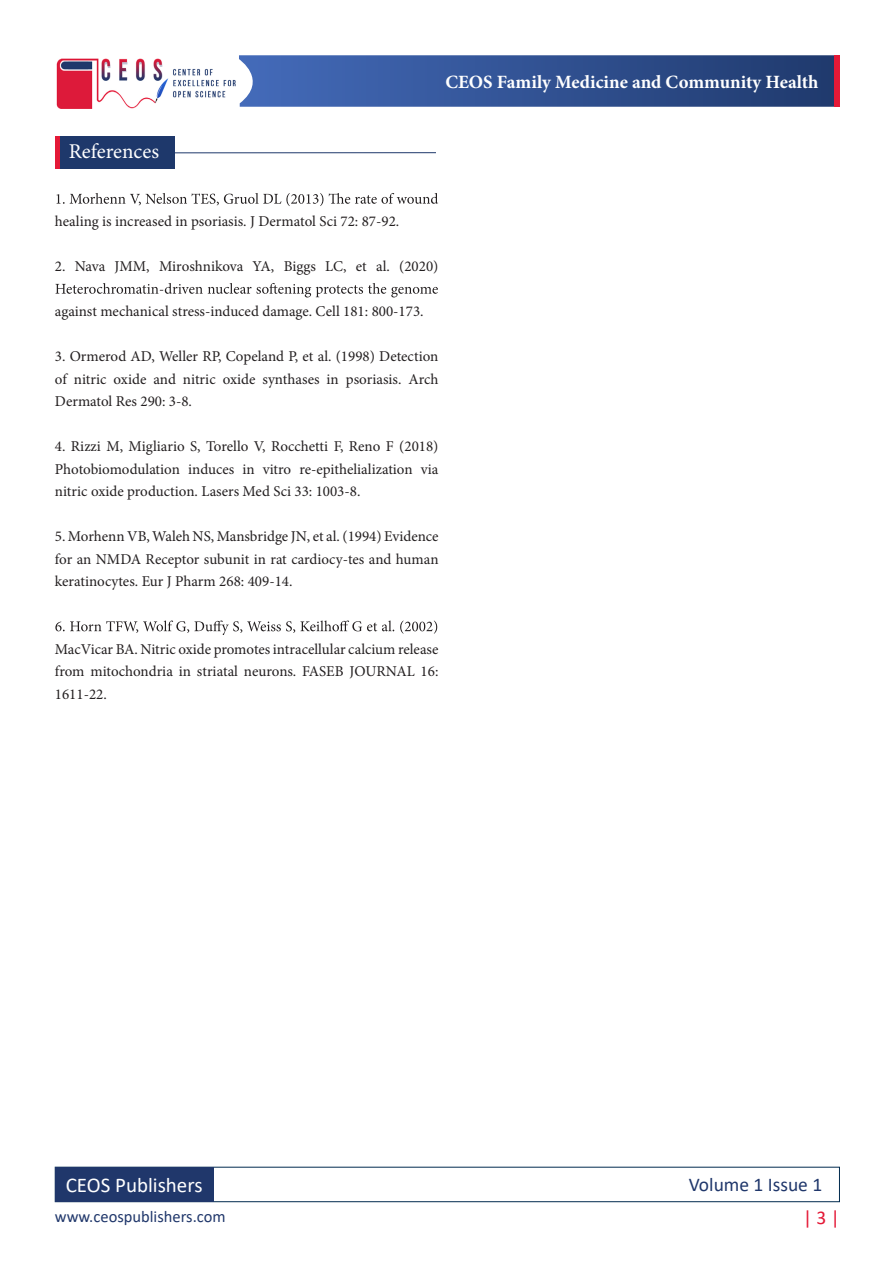
<style>
.page{position:relative;width:893px;height:1263px;background:#fff}
.page>*{position:absolute;margin:0;border:0;box-sizing:border-box;transform-origin:0 0}
.t1{font:21px "Calibri";color:#fff}
.t2{font:21px "Minion Pro";color:#fff}
.t3{font:19.5px "Calibri";color:#20376b}
.t4{font:19.5px "Calibri";color:#e41937}
.t5{font:700 18.75px "Minion Pro";color:#fff}
.t6{font:16.5px "Calibri";color:#20376b}
.t7{font:15px/22.5px "Minion Pro";color:#231f20;text-align:justify}
</style>
<div class="page">
<svg style="left:239px;top:55px;width:601px;height:52px;background:#385594"></svg>
<img style="left:56px;top:58px;width:180px;height:51px">
<div style="left:55px;top:1167px;width:785px;height:35px;border:1px solid #002b4e"></div>
<div style="left:55px;top:1167px;width:159px;height:35px;background:#20376b"></div>
<div style="left:55px;top:136px;width:120px;height:33px;background:#1e386b"></div>
<svg style="left:59px;top:136px;width:1px;height:33px"></svg>
<svg style="left:55px;top:136px;width:4px;height:33px"></svg>
<hr style="left:172px;top:152px;width:264px;height:1px;background:#1e386b">
<svg style="left:56px;top:193px;width:382px;height:13px"></svg>
<svg style="left:55px;top:283px;width:383px;height:14px"></svg>
<svg style="left:55px;top:620px;width:382px;height:15px"></svg>
<h1 class="t2" style="left:69px;top:137px;width:92px">References</h1>
<p class="t5" style="left:445px;top:68px;width:375px">CEOS Family Medicine and Community Health</p>
<p class="t7" style="left:55px;top:210px;width:346px">healing is increased in psoriasis. J Dermatol Sci 72: 87-92.</p>
<p class="t7" style="left:55px;top:255px;width:385px">2. Nava JMM, Miroshnikova YA, Biggs LC, et al. (2020)</p>
<p class="t7" style="left:55px;top:300px;width:370px">against mechanical stress-induced damage. Cell 181: 800-173.</p>
<p class="t7" style="left:55px;top:345px;width:385px">3. Ormerod AD, Weller RP, Copeland P, et al. (1998) Detection of nitric oxide and nitric oxide synthases in psoriasis. Arch Dermatol Res 290: 3-8.</p>
<p class="t7" style="left:55px;top:435px;width:385px">4. Rizzi M, Migliario S, Torello V, Rocchetti F, Reno F (2018)<br>Photobiomodulation induces in vitro re-epithelialization via nitric oxide production. Lasers Med Sci 33: 1003-8.</p>
<p class="t7" style="left:55px;top:525px;width:385px">5. Morhenn VB, Waleh NS, Mansbridge JN, et al. (1994) Evidence for an NMDA Receptor subunit in rat cardiocy-tes and human keratinocytes. Eur J Pharm 268: 409-14.</p>
<p class="t7" style="left:55px;top:638px;width:385px">MacVicar BA. Nitric oxide promotes intracellular calcium release from mitochondria in striatal neurons. FASEB JOURNAL 16:<br>1611-22.</p>
<h1 class="t1" style="left:66px;top:1171px;width:138px">CEOS Publishers</h1>
<h2 class="t3" style="left:689px;top:1171px;width:135px">Volume 1 Issue 1</h2>
<h2 class="t4" style="left:803px;top:1204px;width:38px">| 3 |</h2>
<p class="t6" style="left:55px;top:1205px;width:172px">www.ceospublishers.com</p>
</div>
